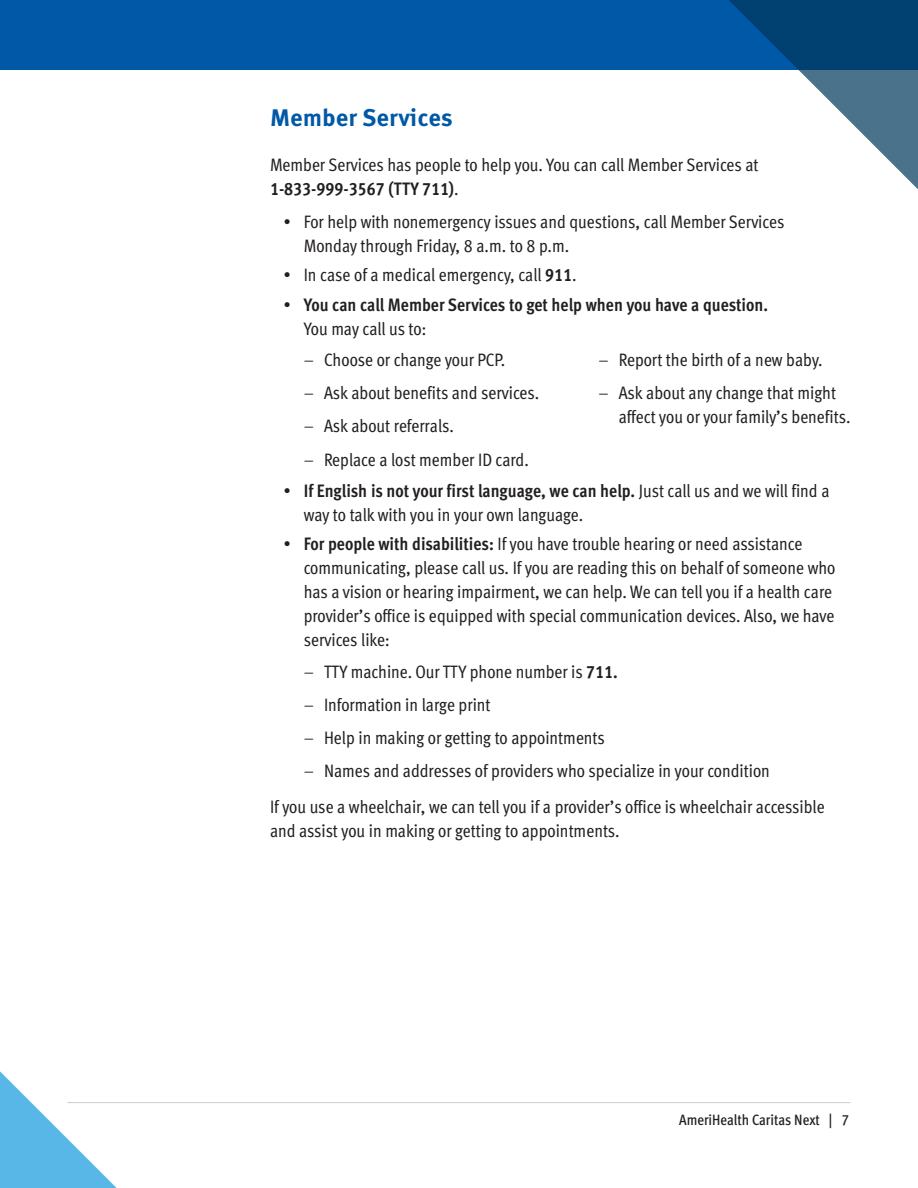
<style>
.page{position:relative;width:918px;height:1188px;background:#fff}
.page>*{position:absolute;margin:0;border:0;box-sizing:border-box;transform-origin:0 0}
.Headline{font:700 24px "Meta Correspondence Pro";color:#0158a6}
.Bullets{font:condensed 18px/24px "Meta Pro";color:#231f20}
.Bullets_level_2{font:condensed 18px/24px "Meta Pro";color:#231f20}
.Body_Copy{font:condensed 18px/24px "Meta Pro";color:#231f20}
.Bullets-2{font:700 condensed 18px/24px "Meta Pro";color:#231f20}
.t1{font:500 condensed 15px "Meta Pro";color:#231f20}
.s1{font-weight:700}
.s2{font-weight:400}
.s3{font-family:"Alright Sans";font-weight:300;font-stretch:normal}
</style>
<div class="page">
<hr style="left:68px;top:1102px;width:782px;height:1px;background:#d1d2d4">
<div style="left:0;top:0;width:918px;height:70px;background:#0158a6"></div>
<svg style="left:0;top:1071px;width:117px;height:117px"></svg>
<svg style="left:729px;top:0;width:189px;height:190px"></svg>
<h1 class="Headline" style="left:270px;top:99px;width:184px">Member Services</h1>
<p class="Body_Copy" style="left:270px;top:151px;width:490px">Member Services has people to help you. You can call Member Services at<br><span class="s1">1-833-999-3567 (TTY 711)</span>.</p>
<p class="Bullets" style="left:304px;top:208px;width:482px;text-indent:-20px">• For help with nonemergency issues and questions, call Member Services<br>Monday through Friday, 8 a.m. to 8 p.m.</p>
<p class="Bullets" style="left:284px;top:262px;width:295px">• In case of a medical emergency, call <span class="s1">911</span>.</p>
<p class="Bullets-2" style="left:304px;top:292px;width:466px;text-indent:-20px"><span class="s2">•</span> You can call Member Services to get help when you have a question.<br><span class="s2">You may call us to:</span></p>
<p class="Bullets_level_2" style="left:304px;top:346px;width:203px"><span class="s3">͞</span> Choose or change your PCP.</p>
<p class="Bullets_level_2" style="left:304px;top:380px;width:237px"><span class="s3">͞</span> Ask about benefits and services.</p>
<p class="Bullets_level_2" style="left:304px;top:413px;width:152px"><span class="s3">͞</span> Ask about referrals.</p>
<p class="Bullets_level_2" style="left:304px;top:446px;width:227px"><span class="s3">͞</span> Replace a lost member ID card.</p>
<p class="Bullets_level_2" style="left:598px;top:346px;width:226px"><span class="s3">͞</span> Report the birth of a new baby.</p>
<p class="Bullets_level_2" style="left:619px;top:380px;width:233px;text-indent:-20px"><span class="s3">͞</span> Ask about any change that might affect you or your family’s benefits.</p>
<p class="Bullets" style="left:304px;top:477px;width:527px;text-indent:-20px">• <span class="s1">If English is not your first language, we can help.</span> Just call us and we will find a way to talk with you in your own language.</p>
<p class="Bullets" style="left:304px;top:531px;width:533px;text-indent:-20px">• <span class="s1">For people with disabilities:</span> If you have trouble hearing or need assistance communicating, please call us. If you are reading this on behalf of someone who has a vision or hearing impairment, we can help. We can tell you if a health care provider’s office is equipped with special communication devices. Also, we have services like:</p>
<p class="Bullets_level_2" style="left:304px;top:658px;width:316px"><span class="s3">͞</span> TTY machine. Our TTY phone number is <span class="s1">711.</span></p>
<p class="Bullets_level_2" style="left:304px;top:691px;width:188px"><span class="s3">͞</span> Information in large print</p>
<p class="Bullets_level_2" style="left:304px;top:724px;width:303px"><span class="s3">͞</span> Help in making or getting to appointments</p>
<p class="Bullets_level_2" style="left:304px;top:758px;width:468px"><span class="s3">͞</span> Names and addresses of providers who specialize in your condition</p>
<p class="Body_Copy" style="left:270px;top:793px;width:556px">If you use a wheelchair, we can tell you if a provider’s office is wheelchair accessible and assist you in making or getting to appointments.</p>
<p class="t1" style="left:679px;top:1109px;width:171px">AmeriHealth Caritas Next | 7</p>
</div>
